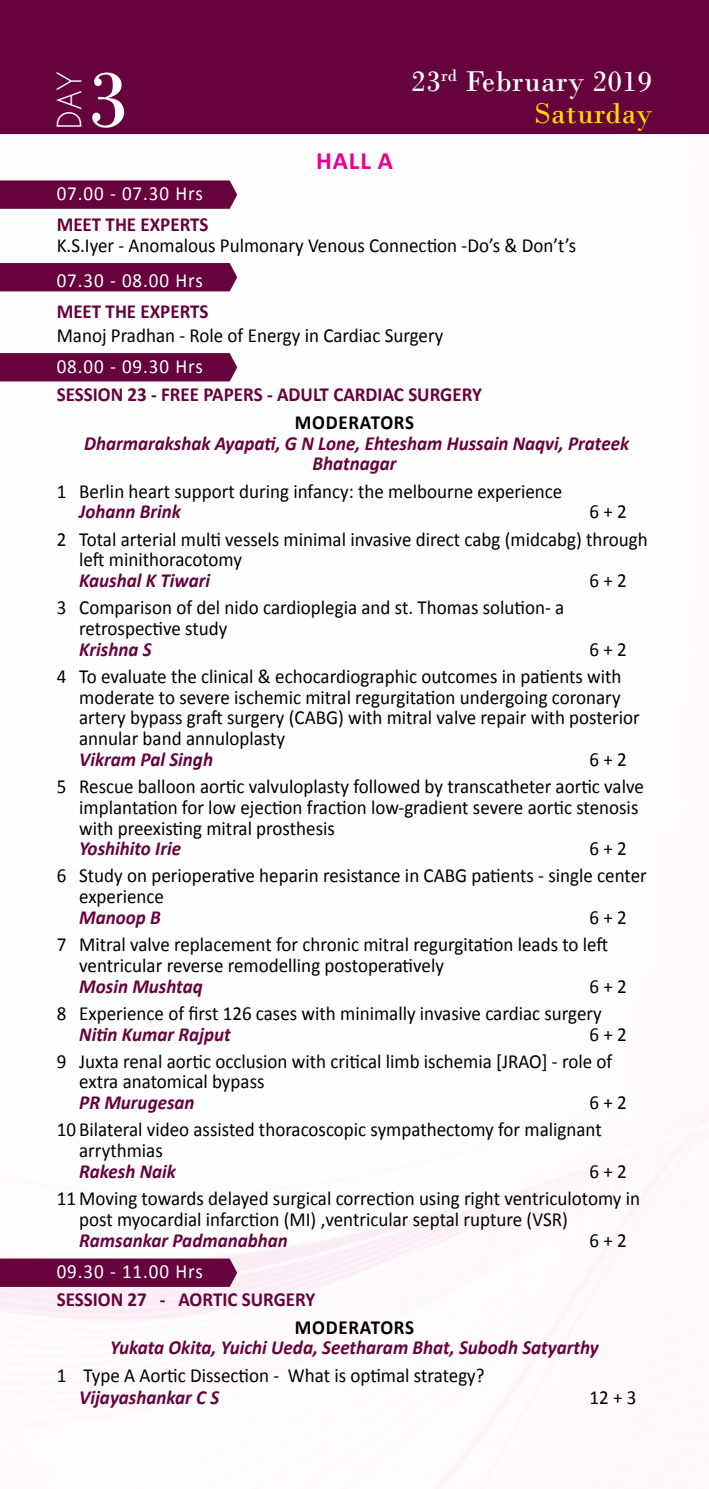
<style>
.page{position:relative;width:709px;height:1489px;background:#fff}
.page>*{position:absolute;margin:0;border:0;box-sizing:border-box;transform-origin:0 0}
.t1{font:84px "Bodoni";color:#fff}
.t2{font:31.5px "Caviar Dreams";color:#fff}
.t3{font:30px/32.5px "Bodoni";letter-spacing:.01em;color:#fff;text-align:right}
.t4{font:700 25px "Calibri";color:#ec008c}
.t5{font:20px/27px "Calibri";color:#000;scale:.95 1}
.t6{font:italic 700 20px/20.8px "Calibri";color:#66023c;text-align:center;scale:.95 1}
.t7{font:700 20px "Calibri";color:#66023c;scale:.95 1}
.t8{font:20px "Calibri";letter-spacing:.05em;color:#fff;scale:.95 1}
.t9{font:700 20px "Calibri";letter-spacing:.04em;color:#000;scale:.95 1}
.s1{color:#fd0}
</style>
<div class="page">
<img style="left:0;top:133px;width:709px;height:1355px">
<svg style="left:0;top:180px;width:237px;height:29px;background:#6b0b43"></svg>
<div style="left:0;top:263px;width:237px;height:28px;background:#66023c"></div>
<div style="left:0;top:353px;width:237px;height:28px;background:#66023c"></div>
<div style="left:0;top:1258px;width:237px;height:28px;background:#66023c"></div>
<div style="left:0;top:0;width:709px;height:133px;background:#66023c"></div>
<h2 class="t2" style="left:50px;top:129px;width:60px;rotate:-90deg">DAY</h2>
<h1 class="t1" style="left:87px;top:49px;width:43px">3</h1>
<h3 class="t3" style="left:411px;top:65px;width:242px">23<sup>rd</sup> February 2019<br><span class="s1">Saturday</span></h3>
<p class="t4" style="left:316px;top:145px;width:78px">HALL A</p>
<p class="t8" style="left:57px;top:181px;width:155px">07.00 - 07.30 Hrs</p>
<p class="t7" style="left:57px;top:212px;width:131px">MEET THE EXPERTS</p>
<p class="t5" style="left:57px;top:232px;width:548px">K.S.Iyer - Anomalous Pulmonary Venous Connection -Do’s &amp; Don’t’s</p>
<p class="t8" style="left:57px;top:268px;width:155px">07.30 - 08.00 Hrs</p>
<p class="t7" style="left:57px;top:299px;width:131px">MEET THE EXPERTS</p>
<p class="t5" style="left:57px;top:322px;width:408px">Manoj Pradhan - Role of Energy in Cardiac Surgery</p>
<p class="t8" style="left:57px;top:354px;width:155px">08.00 - 09.30 Hrs</p>
<p class="t7" style="left:57px;top:381px;width:11px">SESS</p>
<p class="t7" style="left:93px;top:381px;width:390px">ION 23 - FREE PAPERS - ADU LT CARDIAC SURGERY</p>
<p class="t9" style="left:295px;top:409px;width:127px">MODERATORS</p>
<p class="t6" style="left:84px;top:432px;width:575px">Dharmarakshak Ayapati, G N Lone, Ehtesham Hussain Naqvi, Prateek<br>Bhatnagar</p>
<p class="t5" style="left:57px;top:477px;width:534px">1 Berlin heart support during infancy: the melbourne experience</p>
<p class="t6" style="left:79px;top:500px;width:109px">Johann Brink</p>
<p class="t5" style="left:57px;top:498px;width:623px;text-indent:532px">6 + 2<br>2 Total arterial multi vessels minimal invasive direct cabg (midcabg) through</p>
<p class="t5" style="left:79px;top:546px;width:173px">left minithoracotomy</p>
<p class="t6" style="left:79px;top:569px;width:139px">Kaushal K Tiwari</p>
<p class="t5" style="left:589px;top:567px;width:41px">6 + 2</p>
<p class="t5" style="left:79px;top:597px;width:512px;line-height:20.8px;text-indent:-22px">3 Comparison of del nido cardioplegia and st. Thomas solution- a retrospective study</p>
<p class="t6" style="left:79px;top:637px;width:78px">Krishna S</p>
<p class="t5" style="left:57px;top:635px;width:601px;text-align:right">6 + 2<br>4 To evaluate the clinical &amp; echocardiographic outcomes in patients with</p>
<p class="t5" style="left:79px;top:686px;width:591px;line-height:20.8px">moderate to severe ischemic mitral regurgitation undergoing coronary artery bypass graft surgery (CABG) with mitral valve repair with posterior annular band annuloplasty</p>
<p class="t6" style="left:79px;top:748px;width:142px">Vikram Pal Singh</p>
<p class="t5" style="left:57px;top:745px;width:619px;text-indent:532px">6 + 2<br>5 Rescue balloon aortic valvuloplasty followed by transcatheter aortic valve</p>
<p class="t5" style="left:79px;top:796px;width:590px;line-height:20.8px">implantation for low ejection fraction low-gradient severe aortic stenosis with preexisting mitral prosthesis</p>
<p class="t6" style="left:79px;top:837px;width:109px">Yoshihito Irie</p>
<p class="t5" style="left:57px;top:835px;width:622px;text-indent:532px">6 + 2<br>6 Study on perioperative heparin resistance in CABG patients - single center</p>
<p class="t5" style="left:79px;top:883px;width:91px">experience</p>
<p class="t6" style="left:79px;top:906px;width:87px">Manoop B</p>
<p class="t5" style="left:57px;top:903px;width:601px;text-indent:532px">6 + 2<br>7 Mitral valve replacement for chronic mitral regurgitation leads to left</p>
<p class="t5" style="left:79px;top:951px;width:385px">ventricular reverse remodelling postoperatively</p>
<p class="t6" style="left:79px;top:974px;width:131px">Mosin Mushtaq</p>
<p class="t5" style="left:57px;top:972px;width:601px;text-indent:532px">6 + 2<br>8 Experience of first 126 cases with minimally invasive cardiac surgery</p>
<p class="t6" style="left:79px;top:1022px;width:161px">Nitin Kumar Rajput</p>
<p class="t5" style="left:57px;top:1020px;width:601px;text-indent:532px">6 + 2<br>9 Juxta renal aortic occlusion with critical limb ischemia [JRAO] - role of</p>
<p class="t5" style="left:79px;top:1068px;width:196px">extra anatomical bypass</p>
<p class="t6" style="left:79px;top:1091px;width:123px">PR Murugesan</p>
<p class="t5" style="left:57px;top:1089px;width:601px;text-indent:532px">6 + 2<br>10 Bilateral video assisted thoracoscopic sympathectomy for malignant</p>
<p class="t5" style="left:79px;top:1136px;width:89px">arrythmias</p>
<p class="t6" style="left:79px;top:1159px;width:103px">Rakesh Naik</p>
<p class="t5" style="left:57px;top:1157px;width:615px;text-indent:532px">6 + 2<br>11 Moving towards delayed surgical correction using right ventriculotomy in</p>
<p class="t5" style="left:79px;top:1205px;width:516px">post myocardial infarction (MI) ,ventricular septal rupture (VSR)</p>
<p class="t6" style="left:79px;top:1228px;width:221px">Ramsankar Padmanabhan</p>
<p class="t5" style="left:589px;top:1226px;width:41px">6 + 2</p>
<p class="t8" style="left:57px;top:1258px;width:155px">09.30 - 11.00 Hrs</p>
<p class="t7" style="left:57px;top:1286px;width:11px">SESS</p>
<p class="t7" style="left:93px;top:1286px;width:215px">ION 27 - AORTIC SURGERY</p>
<p class="t9" style="left:295px;top:1314px;width:127px">MODERATORS</p>
<p class="t6" style="left:110px;top:1336px;width:515px">Yukata Okita, Yuichi Ueda, Seetharam Bhat, Subodh Satyarthy</p>
<p class="t5" style="left:57px;top:1361px;width:452px">1 Type A Aortic Dissection - What is optimal strategy?</p>
<p class="t6" style="left:79px;top:1385px;width:149px">Vijayashankar C S</p>
<p class="t5" style="left:589px;top:1383px;width:51px">12 + 3</p>
</div>
